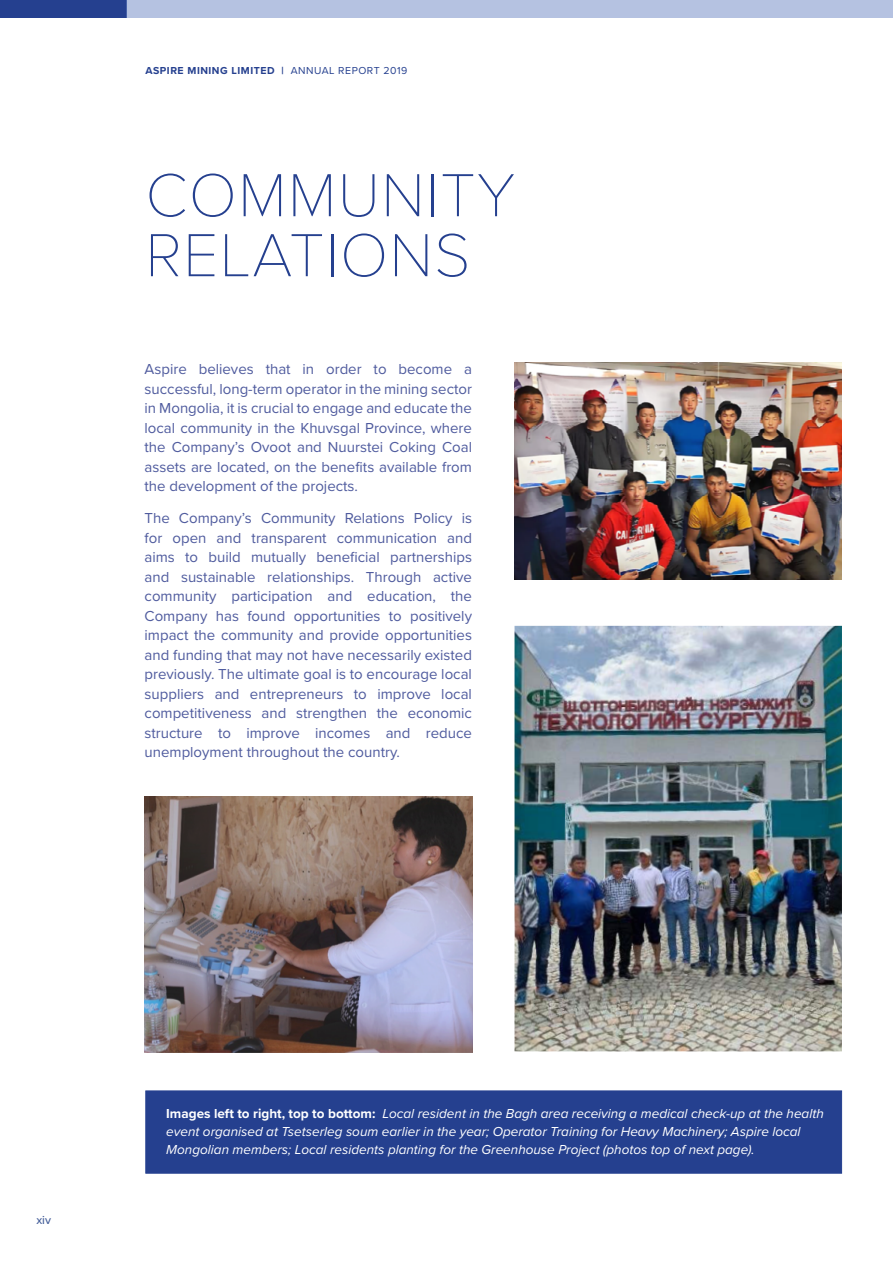
<style>
.page{position:relative;width:893px;height:1263px;background:#fff}
.page>*{position:absolute;margin:0;border:0;box-sizing:border-box;transform-origin:0 0}
.t1{font:100 63px/60px "Proxima Nova T";letter-spacing:.02em;color:#25408f}
.t2{font:15px/19.5px "Proxima Nova";color:#4f5b9e;text-align:justify}
.t3{font:italic 13.5px/18px "Proxima Nova";color:#fff}
.t4{font:500 12px "Proxima Nova";color:#445e99}
.t5{font:700 10.5px "Proxima Nova";letter-spacing:.05em;color:#25408f}
.s1{font-weight:400}
.s2{font-weight:700;font-style:normal}
</style>
<div class="page">
<div style="left:0;top:0;width:126px;height:17px;background:#25408f"></div>
<div style="left:126px;top:0;width:767px;height:17px;background:#b5c2e1"></div>
<img style="left:514px;top:362px;width:328px;height:217px">
<img style="left:145px;top:796px;width:328px;height:257px">
<img style="left:514px;top:626px;width:328px;height:425px">
<div style="left:145px;top:1090px;width:697px;height:83px;background:#25408f;border:1px solid #25408f"></div>
<p class="t5" style="left:145px;top:63px;width:263px">ASPIRE MINING LIMITED | <span class="s1">ANNUAL REPORT 2019</span></p>
<h1 class="t1" style="left:145px;top:161px;width:371px">COMMUNITY<br>RELATIONS</h1>
<p class="t2" style="left:145px;top:359px;width:329px">Aspire believes that in order to become a successful, long-term operator in the mining sector in Mongolia, it is crucial to engage and educate the local community in the Khuvsgal Province, where the Company’s Ovoot and Nuurstei Coking Coal assets are located, on the benefits available from the development of the projects.</p>
<p class="t2" style="left:145px;top:508px;width:329px">The Company’s Community Relations Policy is for open and transparent communication and aims to build mutually beneficial partnerships and sustainable relationships. Through active community participation and education, the Company has found opportunities to positively impact the community and provide opportunities and funding that may not have necessarily existed previously. The ultimate goal is to encourage local suppliers and entrepreneurs to improve local competitiveness and strengthen the economic structure to improve incomes and reduce unemployment throughout the country.</p>
<p class="t4" style="left:36px;top:1211px;width:16px">xiv</p>
<p class="t3" style="left:166px;top:1104px;width:659px"><span class="s2">Images left to right, top to bottom:</span> Local resident in the Bagh area receiving a medical check-up at the health event organised at Tsetserleg soum earlier in the year; Operator Training for Heavy Machinery; Aspire local<br>Mongolian members; Local residents planting for the Greenhouse Project (photos top of next page).</p>
</div>
